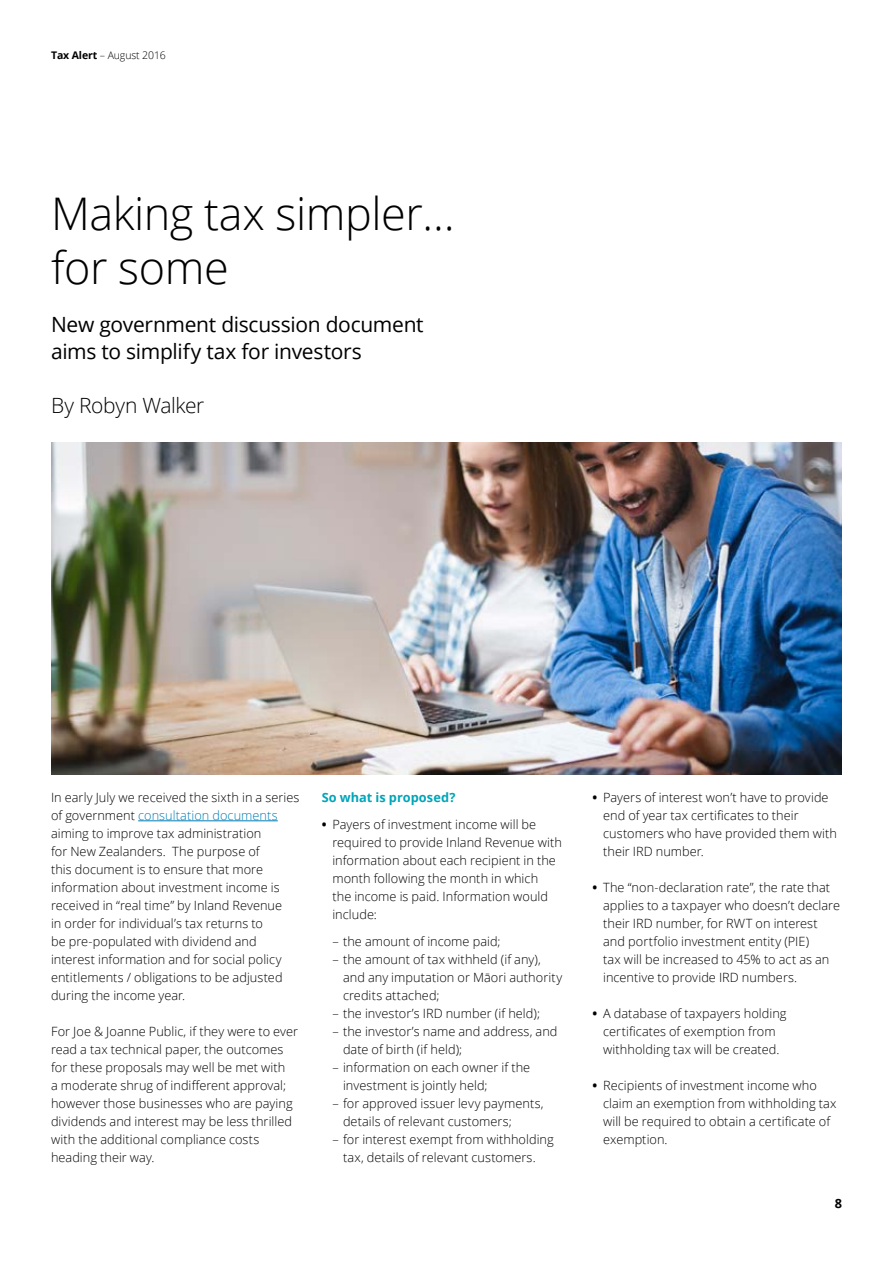
<style>
.page{position:relative;width:893px;height:1263px;background:#fff}
.page>*{position:absolute;margin:0;border:0;box-sizing:border-box;transform-origin:0 0}
.t1{font:300 45px/54px "Open Sans";letter-spacing:-.01em;color:#000}
.t2{font:21px/27px "Open Sans";letter-spacing:-.015em;color:#000}
.t3{font:300 21px "Open Sans";letter-spacing:-.015em;color:#000}
.t4{font:300 12.75px/18px "Open Sans";letter-spacing:.005em;color:#000}
.t5{font:700 12.75px "Open Sans";letter-spacing:.005em;color:#00a5b8}
.t6{font:700 12.75px "Open Sans";color:#000}
.t7{font:300 10.5px "Open Sans";letter-spacing:-.01em;color:#000}
.s1{font-weight:700}
.s2{color:#007db6}
</style>
<div class="page">
<hr style="left:138px;top:820px;width:140px;height:1px;background:#007db6">
<img style="left:51px;top:442px;width:791px;height:332px">
<p class="t7" style="left:51px;top:48px;width:116px"><span class="s1">Tax Alert</span> – August 2016</p>
<h1 class="t1" style="left:51px;top:185px;width:405px">Making tax simpler… for some</h1>
<h2 class="t2" style="left:51px;top:311px;width:374px">New government discussion document aims to simplify tax for investors</h2>
<h2 class="t3" style="left:51px;top:391px;width:155px">By Robyn Walker</h2>
<p class="t4" style="left:51px;top:788px;width:250px">In early July we received the sixth in a series of government <span class="s2">consultation documents </span>aiming to improve tax administration<br>for New Zealanders. The purpose of<br>this document is to ensure that more information about investment income is received in “real time” by Inland Revenue<br>in order for individual’s tax returns to<br>be pre-populated with dividend and interest information and for social policy entitlements / obligations to be adjusted during the income year.</p>
<p class="t4" style="left:51px;top:1022px;width:249px">For Joe &amp; Joanne Public, if they were to ever read a tax technical paper, the outcomes for these proposals may well be met with<br>a moderate shrug of indifferent approval; however those businesses who are paying dividends and interest may be less thrilled with the additional compliance costs heading their way.</p>
<p class="t5" style="left:322px;top:788px;width:135px">So what is proposed?</p>
<p class="t4" style="left:332px;top:815px;width:231px;text-indent:-11px"><span class="s1">•</span> Payers of investment income will be required to provide Inland Revenue with information about each recipient in the month following the month in which<br>the income is paid. Information would include:</p>
<p class="t4" style="left:332px;top:932px;width:170px">– the amount of income paid;</p>
<p class="t4" style="left:343px;top:950px;width:221px;text-indent:-11px">– the amount of tax withheld (if any), and any imputation or Māori authority credits attached;</p>
<p class="t4" style="left:332px;top:1004px;width:209px">– the investor’s IRD number (if held);</p>
<p class="t4" style="left:343px;top:1022px;width:216px;text-indent:-11px">– the investor’s name and address, and date of birth (if held);</p>
<p class="t4" style="left:343px;top:1058px;width:189px;text-indent:-11px">– information on each owner if the investment is jointly held;</p>
<p class="t4" style="left:343px;top:1094px;width:202px;text-indent:-11px">– for approved issuer levy payments, details of relevant customers;</p>
<p class="t4" style="left:332px;top:1130px;width:223px;text-align:center">– for interest exempt from withholding tax, details of relevant customers.</p>
<p class="t4" style="left:603px;top:788px;width:235px;text-indent:-11px"><span class="s1">•</span> Payers of interest won’t have to provide end of year tax certificates to their customers who have provided them with their IRD number.</p>
<p class="t4" style="left:603px;top:878px;width:238px;text-indent:-11px"><span class="s1">•</span> The “non-declaration rate”, the rate that applies to a taxpayer who doesn’t declare their IRD number, for RWT on interest and portfolio investment entity (PIE)<br>tax will be increased to 45% to act as an incentive to provide IRD numbers.</p>
<p class="t4" style="left:592px;top:1004px;width:196px;text-align:center"><span class="s1">•</span> A database of taxpayers holding certificates of exemption from withholding tax will be created.</p>
<p class="t4" style="left:603px;top:1076px;width:235px;text-indent:-11px"><span class="s1">•</span> Recipients of investment income who claim an exemption from withholding tax will be required to obtain a certificate of exemption.</p>
<p class="t6" style="left:835px;top:1195px;width:9px">8</p>
</div>
